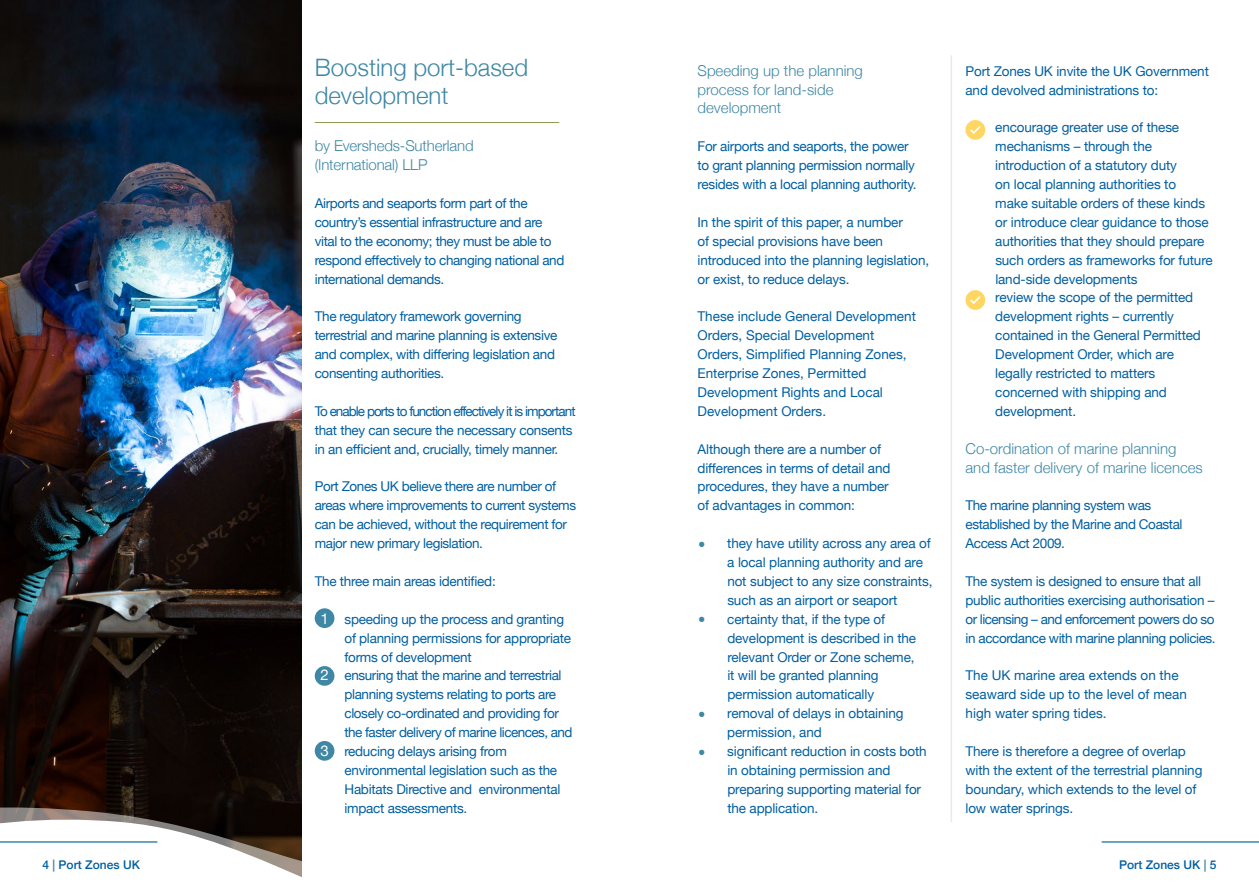
<style>
.page{position:relative;width:1259px;height:893px;background:#fff}
.page>*{position:absolute;margin:0;border:0;box-sizing:border-box;transform-origin:0 0}
.t1{font:300 24px/28.3px "Helvetica Neue";color:#3e87a5}
.t2{font:300 15px/18.9px "Helvetica Neue";color:#3e87a5}
.t3{font:13.5px/18.9px "Helvetica Neue";letter-spacing:-.01em;color:#005fa2}
.t4{font:13.5px/18.9px "Helvetica Neue";letter-spacing:-.03em;color:#005fa2}
.t5{font:13.5px "Helvetica Neue";letter-spacing:-.04em;color:#005fa2}
.t6{font:500 12px "Helvetica Neue";color:#005fa2}
.s1{color:#3e87a5}
.s2{font-size:15px;color:#fff}
.s3{font-size:24px;color:#3e87a5}
</style>
<div class="page">
<hr style="left:1101px;top:841px;width:158px;height:2px;background:#3e87a5">
<div style="left:315px;top:608px;width:19px;height:20px;background:#3e87a5;border-radius:50%"></div>
<svg style="left:965px;top:120px;width:20px;height:20px"></svg>
<svg style="left:965px;top:290px;width:20px;height:20px"></svg>
<hr style="left:315px;top:122px;width:244px;height:1px;background:#929c52">
<img style="left:0;top:0;width:302px;height:661px">
<svg style="left:0;top:661px;width:335px;height:70px;background:#231c1a"></svg>
<svg style="left:0;top:731px;width:1130px;height:146px"></svg>
<hr style="left:0;top:841px;width:157px;height:2px;background:#3e87a5">
<hr style="left:950px;top:55px;width:2px;height:767px;background:#e6ebef">
<p class="t6" style="left:43px;top:855px;width:99px">4 <span class="s1">|</span> Port Zones UK</p>
<h1 class="t1" style="left:315px;top:51px;width:215px">Boosting port-based development</h1>
<p class="t2" style="left:315px;top:135px;width:160px">by Eversheds-Sutherland (International) LLP</p>
<p class="t4" style="left:315px;top:194px;width:251px">Airports and seaports form part of the country’s essential infrastructure and are vital to the economy; they must be able to respond effectively to changing national and international demands.</p>
<p class="t3" style="left:315px;top:308px;width:244px">The regulatory framework governing terrestrial and marine planning is extensive and complex, with differing legislation and consenting authorities.</p>
<p class="t3" style="left:315px;top:402px;width:262px">To enable ports to function effectively it is important that they can secure the necessary consents in an efficient and, crucially, timely manner.</p>
<p class="t4" style="left:315px;top:478px;width:263px">Port Zones UK believe there are number of areas where improvements to current systems can be achieved, without the requirement for major new primary legislation.</p>
<p class="t3" style="left:315px;top:572px;width:182px">The three main areas identified:</p>
<p class="t3" style="left:320px;top:610px;width:245px"><span class="s2">1</span> speeding up the process and granting</p>
<p class="t3" style="left:344px;top:629px;width:228px">of planning permissions for appropriate</p>
<p class="t3" style="left:344px;top:648px;width:129px">forms of development</p>
<p class="t4" style="left:320px;top:667px;width:243px"><span class="s2">2</span> ensuring that the marine and terrestrial</p>
<p class="t4" style="left:344px;top:686px;width:213px">planning systems relating to ports are</p>
<p class="t4" style="left:344px;top:705px;width:216px">closely co-ordinated and providing for</p>
<p class="t5" style="left:344px;top:723px;width:229px">the faster delivery of marine licences, and</p>
<p class="t3" style="left:320px;top:743px;width:188px"><span class="s2">3</span> reducing delays arising from</p>
<p class="t3" style="left:344px;top:761px;width:214px">environmental legislation such as the</p>
<p class="t3" style="left:344px;top:780px;width:217px">Habitats Directive and environmental</p>
<p class="t3" style="left:344px;top:799px;width:124px">impact assessments.</p>
<p class="t2" style="left:697px;top:60px;width:167px">Speeding up the planning process for land-side development</p>
<p class="t3" style="left:697px;top:138px;width:220px">For airports and seaports, the power to grant planning permission normally resides with a local planning authority.</p>
<p class="t3" style="left:697px;top:213px;width:233px">In the spirit of this paper, a number<br>of special provisions have been introduced into the planning legislation, or exist, to reduce delays.</p>
<p class="t3" style="left:697px;top:308px;width:220px">These include General Development<br>Orders, Special Development<br>Orders, Simplified Planning Zones,<br>Enterprise Zones, Permitted<br>Development Rights and Local<br>Development Orders.</p>
<p class="t3" style="left:697px;top:440px;width:194px">Although there are a number of differences in terms of detail and procedures, they have a number of advantages in common:</p>
<p class="t3" style="left:727px;top:535px;width:207px;text-indent:-30px"><span class="s3">•</span> they have utility across any area of a local planning authority and are not subject to any size constraints, such as an airport or seaport</p>
<p class="t3" style="left:727px;top:610px;width:190px;text-indent:-30px"><span class="s3">•</span> certainty that, if the type of development is described in the relevant Order or Zone scheme, it will be granted planning permission automatically</p>
<p class="t3" style="left:727px;top:705px;width:178px;text-indent:-30px"><span class="s3">•</span> removal of delays in obtaining permission, and</p>
<p class="t3" style="left:727px;top:743px;width:201px;text-indent:-30px"><span class="s3">•</span> significant reduction in costs both in obtaining permission and preparing supporting material for the application.</p>
<p class="t3" style="left:965px;top:62px;width:245px">Port Zones UK invite the UK Government and devolved administrations to:</p>
<p class="t3" style="left:995px;top:119px;width:219px">encourage greater use of these mechanisms – through the introduction of a statutory duty<br>on local planning authorities to<br>make suitable orders of these kinds or introduce clear guidance to those authorities that they should prepare such orders as frameworks for future land-side developments<br>review the scope of the permitted development rights – currently contained in the General Permitted<br>Development Order, which are legally restricted to matters concerned with shipping and development.</p>
<p class="t2" style="left:965px;top:438px;width:239px">Co-ordination of marine planning and faster delivery of marine licences</p>
<p class="t4" style="left:965px;top:497px;width:218px">The marine planning system was established by the Marine and Coastal<br>Access Act 2009.</p>
<p class="t4" style="left:965px;top:572px;width:252px">The system is designed to ensure that all public authorities exercising authorisation – or licensing – and enforcement powers do so in accordance with marine planning policies.</p>
<p class="t3" style="left:965px;top:667px;width:223px">The UK marine area extends on the seaward side up to the level of mean high water spring tides.</p>
<p class="t3" style="left:965px;top:743px;width:238px">There is therefore a degree of overlap with the extent of the terrestrial planning boundary, which extends to the level of low water springs.</p>
<p class="t6" style="left:1119px;top:855px;width:99px">Port Zones UK <span class="s1">|</span> 5</p>
</div>
